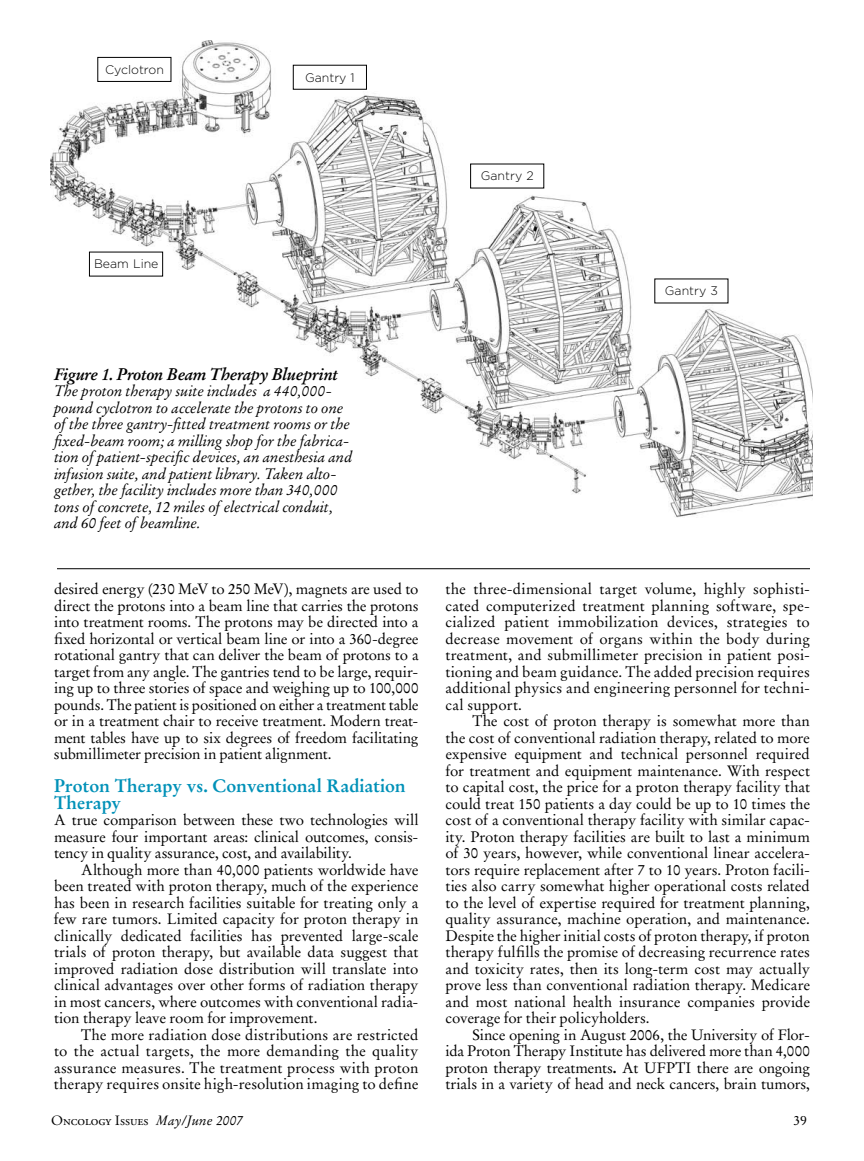
<style>
.page{position:relative;width:864px;height:1161px;background:#fff}
.page>*{position:absolute;margin:0;border:0;box-sizing:border-box;transform-origin:0 0}
.t1{font:700 18px/16.5px "Stempel Garamond LT Std";letter-spacing:-.005em;color:#0091b8}
.t2{font:italic 700 16.5px "Stempel Garamond LT Std";letter-spacing:-.015em;color:#000}
.t3{font:15px/16.5px "Stempel Garamond LT Std";letter-spacing:-.005em;color:#000;text-align:justify}
.t4{font:italic 15px/16.5px "Stempel Garamond LT Std";letter-spacing:-.01em;color:#000}
.t5{font:13.5px "Adobe Garamond Exp";color:#000}
.t6{font:13.5px "Stempel Garamond LT Std";color:#000}
.t7{font:300 12.3px "Gotham";color:#000}
.s1{font-weight:700}
.s2{font-family:"Stempel Garamond LT Std"}
.s3{font-family:"Stempel Garamond LT Std";font-style:italic}
</style>
<div class="page">
<svg style="left:51px;top:40px;width:762px;height:478px"></svg>
<hr style="left:57px;top:568px;width:753px;height:1px;background:#000">
<p class="t7" style="left:105px;top:63px;width:60px">Cyclotron</p>
<p class="t7" style="left:305px;top:70px;width:51px">Gantry 1</p>
<p class="t7" style="left:481px;top:169px;width:54px">Gantry 2</p>
<p class="t7" style="left:94px;top:257px;width:66px">Beam Line</p>
<p class="t7" style="left:665px;top:284px;width:55px">Gantry 3</p>
<p class="t2" style="left:54px;top:364px;width:286px">Figure 1. Proton Beam Therapy Blueprint</p>
<p class="t4" style="left:54px;top:383px;width:300px">The proton therapy suite includes a 440,000- pound cyclotron to accelerate the protons to one of the three gantry-fitted treatment rooms or the fixed-beam room; a milling shop for the fabrica&shy;tion of patient-specific devices, an anesthesia and infusion suite, and patient library. Taken alto&shy;gether, the facility includes more than 340,000 tons of concrete, 12 miles of electrical conduit, and 60 feet of beamline.</p>
<p class="t3" style="left:54px;top:581px;width:366px">desired energy (230 MeV to 250 MeV), magnets are used to direct the protons into a beam line that carries the protons into treatment rooms. The protons may be directed into a fixed horizontal or vertical beam line or into a 360-degree rotational gantry that can deliver the beam of protons to a target from any angle. The gantries tend to be large, requir&shy;ing up to three stories of space and weighing up to 100,000 pounds. The patient is positioned on either a treatment table or in a treatment chair to receive treatment. Modern treat&shy;ment tables have up to six degrees of freedom facilitating submillimeter precision in patient alignment.</p>
<p class="t1" style="left:54px;top:778px;width:353px">Proton Therapy vs. Conventional Radiation<br>Therapy</p>
<p class="t3" style="left:54px;top:812px;width:366px">A true comparison between these two technologies will measure four important areas: clinical outcomes, consis&shy;tency in quality assurance, cost, and availability.</p>
<p class="t3" style="left:54px;top:861px;width:366px;text-indent:27px">Although more than 40,000 patients worldwide have been treated with proton therapy, much of the experience has been in research facilities suitable for treating only a few rare tumors. Limited capacity for proton therapy in clinically dedicated facilities has prevented large-scale trials of proton therapy, but available data suggest that improved radiation dose distribution will translate into clinical advantages over other forms of radiation therapy in most cancers, where outcomes with conventional radia&shy;tion therapy leave room for improvement.</p>
<p class="t3" style="left:54px;top:1026px;width:366px;text-indent:27px">The more radiation dose distributions are restricted to the actual targets, the more demanding the quality assurance measures. The treatment process with proton therapy requires onsite high-resolution imaging to define</p>
<p class="t3" style="left:445px;top:581px;width:366px">the three-dimensional target volume, highly sophisti&shy;cated computerized treatment planning software, spe&shy;cialized patient immobilization devices, strategies to decrease movement of organs within the body during treatment, and submillimeter precision in patient posi&shy;tioning and beam guidance. The added precision requires additional physics and engineering personnel for techni&shy;cal support.</p>
<p class="t3" style="left:445px;top:713px;width:366px;text-indent:27px">The cost of proton therapy is somewhat more than the cost of conventional radiation therapy, related to more expensive equipment and technical personnel required for treatment and equipment maintenance. With respect to capital cost, the price for a proton therapy facility that could treat 150 patients a day could be up to 10 times the cost of a conventional therapy facility with similar capac&shy;ity. Proton therapy facilities are built to last a minimum of 30 years, however, while conventional linear accelera&shy;tors require replacement after 7 to 10 years. Proton facili&shy;ties also carry somewhat higher operational costs related to the level of expertise required for treatment planning, quality assurance, machine operation, and maintenance.<br>Despite the higher initial costs of proton therapy, if proton therapy fulfills the promise of decreasing recurrence rates and toxicity rates, then its long-term cost may actually prove less than conventional radiation therapy. Medicare and most national health insurance companies provide coverage for their policyholders.</p>
<p class="t3" style="left:446px;top:1026px;width:366px;text-indent:27px">Since opening in August 2006, the University of Flor&shy;ida Proton Therapy Institute has delivered more than 4,000 proton therapy treatments<span class="s1">.</span> At UFPTI there are ongoing trials in a variety of head and neck cancers, brain tumors,</p>
<p class="t5" style="left:51px;top:1115px;width:194px"><span class="s2">O</span>ncology <span class="s2">I</span>ssues <span class="s3">May/June 2007</span></p>
<p class="t6" style="left:794px;top:1112px;width:15px">39</p>
</div>
